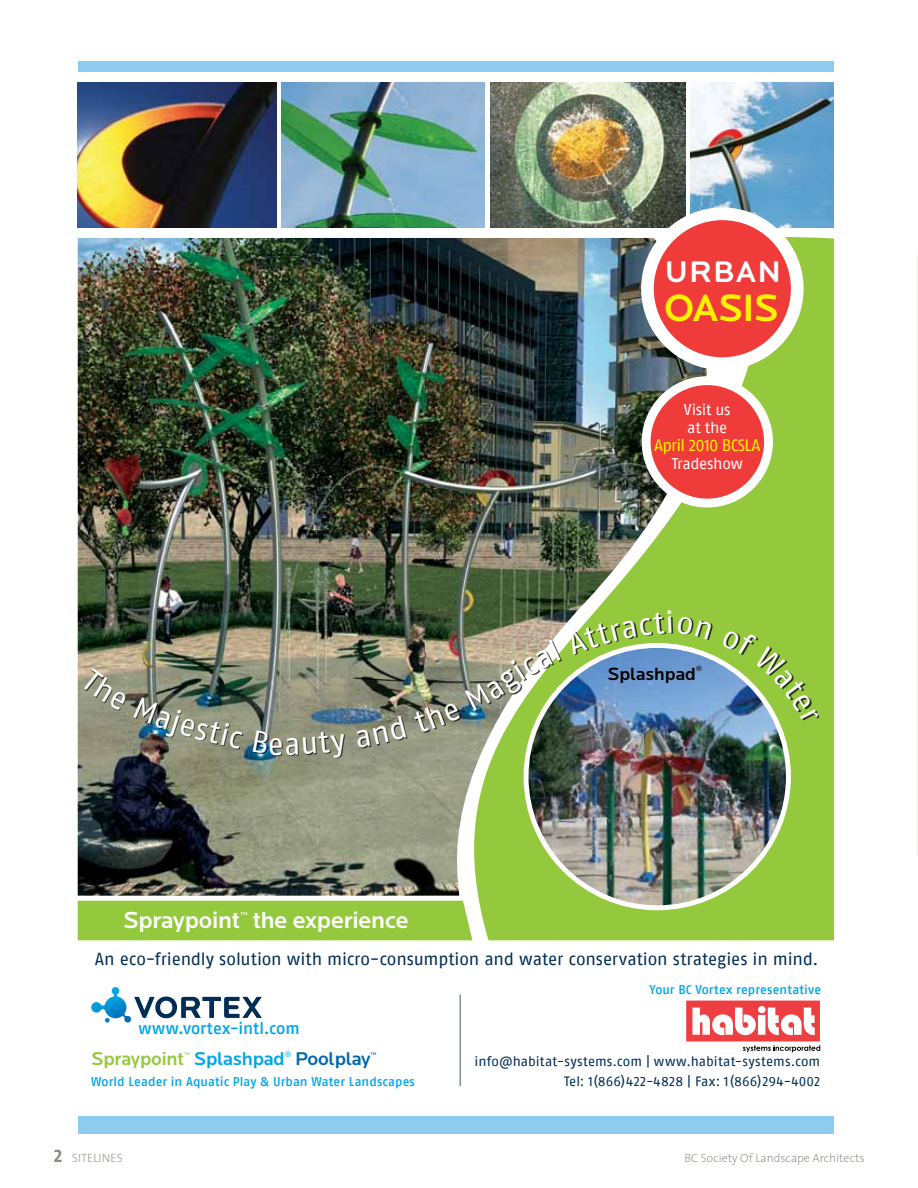
<style>
.page{position:relative;width:918px;height:1188px;background:#fff}
.page>*{position:absolute;margin:0;border:0;box-sizing:border-box;transform-origin:0 0}
.t1{font:500 39.45px "Locator Display";letter-spacing:-.03em;color:#fff200}
.t2{font:500 31.05px "Locator Display";letter-spacing:.035em;color:#fff}
.t3{font:500 24px "Locator";letter-spacing:-.01em;color:#fff}
.t4{font:500 19.2px "Locator";letter-spacing:-.01em;color:#95c93d}
.t5{font:500 19.2px "Locator";letter-spacing:-.01em;color:#00a6e9}
.t6{font:500 19.2px "Locator";letter-spacing:-.01em;color:#0069aa}
.t7{font:500 18.3px "Locator";color:#000}
.t8{font:17.4px "Fago No Regular LF";letter-spacing:-.005em;color:#002d56}
.t9{font:16.65px "Fago No Regular LF";letter-spacing:-.05em;color:#fff200}
.t10{font:16.5px "Fago No Med Lf";letter-spacing:.005em;color:#00a6e9}
.t11{font:15.6px/17.9px "Fago No Regular LF";letter-spacing:-.025em;color:#fff}
.t12{font:13.5px/19.5px "Fago No Regular LF";letter-spacing:.01em;color:#002d56;text-align:right}
.t13{font:12.75px "Fago No Med Lf";letter-spacing:.005em;color:#00a6e9}
.t14{font:200 12px "The Sans";color:#858e7e}
.t15{font:500 10.5px "Locator";color:#fff}
.t16{font:500 8.4px "Locator";color:#95c93d}
.t17{font:500 8.4px "Locator";color:#00a6e9}
.t18{font:500 8.4px "Locator";color:#0069aa}
.t19{font:500 7.95px "Locator";color:#000}
.s1{font-family:"The Sans Bold Caps";font-weight:400;font-size:18px}
</style>
<div class="page">
<svg style="left:917px;top:255px;width:1px;height:601px"></svg>
<div style="left:401px;top:237px;width:433px;height:703px;background:#95c93d"></div>
<img style="left:78px;top:238px;width:642px;height:658px">
<img style="left:281px;top:82px;width:204px;height:145px">
<img style="left:78px;top:82px;width:198px;height:145px">
<img style="left:490px;top:82px;width:195px;height:145px">
<img style="left:691px;top:82px;width:143px;height:145px">
<div style="left:647px;top:214px;width:150px;height:150px;background:#ef3b39;border-radius:50%"></div>
<div style="left:641px;top:207px;width:163px;height:163px;border:13px solid #fff;border-radius:50%"></div>
<div style="left:78px;top:901px;width:394px;height:39px;background:#95c93d"></div>
<img style="left:526px;top:645px;width:262px;height:263px;border-radius:131px">
<svg style="left:91px;top:987px;width:171px;height:36px"></svg>
<div style="left:85px;top:615px;width:734px;height:143px;background:#000;opacity:.75"></div>
<svg style="left:686px;top:1001px;width:134px;height:51px"></svg>
<div style="left:646px;top:381px;width:123px;height:122px;background:#ef3b39;border-radius:50%"></div>
<div style="left:642px;top:376px;width:131px;height:132px;border:9px solid #fff;border-radius:50%"></div>
<div style="left:78px;top:62px;width:756px;height:10px;background:#8dcbef"></div>
<div style="left:78px;top:1116px;width:756px;height:17px;background:#8dcbef"></div>
<hr style="left:460px;top:995px;width:1px;height:91px;background:#858e94">
<svg style="left:80px;top:668px;width:47px;height:43px;background:#8a8a75"></svg>
<img style="left:134px;top:697px;width:109px;height:52px">
<svg style="left:253px;top:730px;width:94px;height:28px;background:#697467"></svg>
<svg style="left:356px;top:716px;width:50px;height:32px;background:#70776a"></svg>
<img style="left:413px;top:610px;width:299px;height:123px">
<svg style="left:721px;top:629px;width:98px;height:95px;background:#86b25c"></svg>
<h2 class="t2" style="left:665px;top:254px;width:118px">URBAN</h2>
<h1 class="t1" style="left:664px;top:285px;width:116px">OASIS</h1>
<p class="t11" style="left:684px;top:401px;width:48px">Visit us at the</p>
<p class="t9" style="left:654px;top:436px;width:108px">April 2010 BCSLA</p>
<p class="t11" style="left:672px;top:454px;width:73px">Tradeshow</p>
<h3 class="t3" style="left:123px;top:907px;width:119px">Spraypoint</h3>
<p class="t15" style="left:240px;top:910px;width:9px">™</p>
<h3 class="t3" style="left:253px;top:907px;width:157px">the experience</h3>
<h3 class="t7" style="left:607px;top:664px;width:90px">Splashpad</h3>
<p class="t19" style="left:696px;top:664px;width:7px">®</p>
<p class="t8" style="left:95px;top:949px;width:725px">An eco-friendly solution with micro-consumption and water conservation strategies in mind.</p>
<p class="t10" style="left:138px;top:1019px;width:163px">www.vortex-intl.com</p>
<h3 class="t4" style="left:91px;top:1048px;width:95px">Spraypoint</h3>
<p class="t16" style="left:184px;top:1051px;width:7px">™</p>
<h3 class="t5" style="left:194px;top:1048px;width:92px">Splashpad</h3>
<p class="t17" style="left:285px;top:1049px;width:8px">®</p>
<h3 class="t6" style="left:295px;top:1048px;width:77px">Poolplay</h3>
<p class="t18" style="left:371px;top:1051px;width:7px">™</p>
<p class="t13" style="left:91px;top:1074px;width:325px">World Leader in Aquatic Play &amp; Urban Water Landscapes</p>
<p class="t13" style="left:649px;top:982px;width:173px">Your BC Vortex representative</p>
<p class="t12" style="left:475px;top:1052px;width:347px">info@habitat-systems.com | www.habitat-systems.com<br>Tel: 1(866)422-4828 | Fax: 1(866)294-4002</p>
<p class="t14" style="left:54px;top:1148px;width:71px"><span class="s1">2</span> SITELINES</p>
<p class="t14" style="left:684px;top:1148px;width:182px">BC Society Of Landscape Architects</p>
</div>
